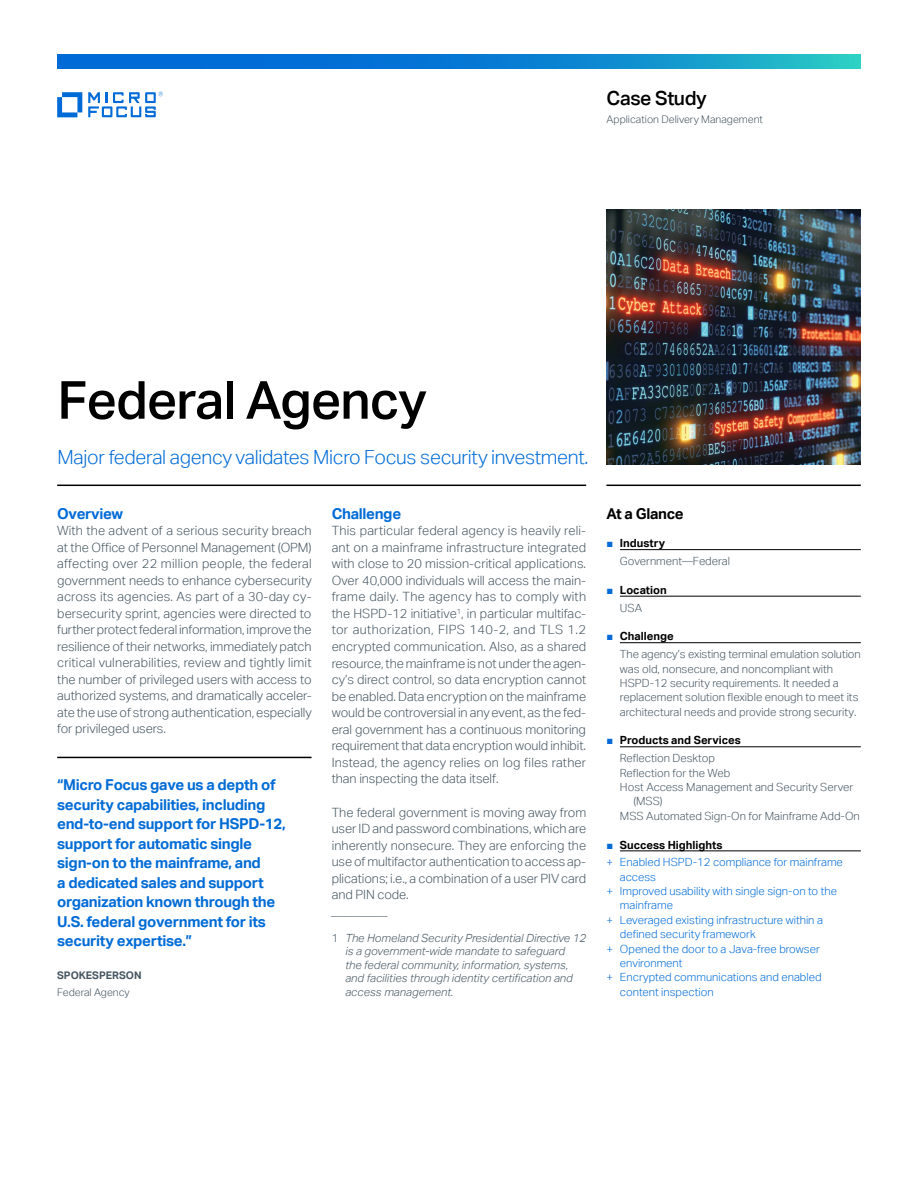
<style>
.page{position:relative;width:918px;height:1188px;background:#fff}
.page>*{position:absolute;margin:0;border:0;box-sizing:border-box;transform-origin:0 0}
.headline_35_38{font:500 52.5px "Aktiv Grotesk";letter-spacing:-.02em;color:#000}
.intro1_13_16-light_b{font:300 19.5px "Aktiv Grotesk";letter-spacing:-.015em;color:#006bd6}
.collateral_name_13_1{font:500 19.5px "Aktiv Grotesk";letter-spacing:-.02em;color:#000}
.pull_quote_10_13-blu{font:700 15px/19.5px "Aktiv Grotesk";letter-spacing:-.02em;color:#006bd6}
.subhead_10_13-blue{font:700 15px "Aktiv Grotesk";letter-spacing:-.02em;color:#006bd6}
.subhead_10_13{font:700 15px "Aktiv Grotesk";letter-spacing:-.02em;color:#000}
.body_8_5_11-grey{font:300 12.75px/16.5px "Aktiv Grotesk";letter-spacing:-.005em;color:#455560;text-align:justify}
.caption_7_5_9_5_inde{font:300 11.25px/14.4px "Aktiv Grotesk";color:#455560}
.t1{font:300 11.25px/14.4px "Aktiv Grotesk";color:#006bd6}
.Footnote_italic_7_5{font:italic 300 11.25px/13.5px "Aktiv Grotesk";letter-spacing:.005em;color:#455560}
.t2{font:700 11.25px "Aktiv Grotesk";color:#000}
.caption_7_9_5-grey{font:300 10.5px "Aktiv Grotesk";color:#455560}
.quote_title_7_11-gre{font:300 10.5px "Aktiv Grotesk";color:#455560}
.quote_name_caps_7_11{font:700 10.5px "Aktiv Grotesk";color:#455560}
.s1{font-style:normal}
.s2{font-family:"Arial";font-weight:400;color:#006bd6}
</style>
<div class="page">
<hr style="left:57px;top:485px;width:529px;height:1px;background:#000">
<hr style="left:606px;top:485px;width:255px;height:1px;background:#000">
<hr style="left:620px;top:549px;width:241px;height:1px;background:#000">
<hr style="left:620px;top:596px;width:241px;height:1px;background:#000">
<hr style="left:620px;top:642px;width:241px;height:1px;background:#000">
<hr style="left:620px;top:747px;width:241px;height:1px;background:#000">
<hr style="left:620px;top:851px;width:241px;height:1px;background:#000">
<hr style="left:57px;top:757px;width:255px;height:1px;background:#000">
<svg style="left:57px;top:92px;width:25px;height:25px"></svg>
<svg style="left:88px;top:92px;width:75px;height:25px"></svg>
<svg style="left:57px;top:54px;width:804px;height:15px"></svg>
<img style="left:606px;top:210px;width:255px;height:254px">
<p class="collateral_name_13_1" style="left:607px;top:86px;width:102px">Case Study</p>
<p class="caption_7_9_5-grey" style="left:607px;top:113px;width:158px">Application Delivery Management</p>
<p class="headline_35_38" style="left:57px;top:368px;width:371px">Federal Agency</p>
<p class="intro1_13_16-light_b" style="left:58px;top:446px;width:532px">Major federal agency validates Micro Focus security investment.</p>
<p class="subhead_10_13-blue" style="left:57px;top:504px;width:67px">Overview</p>
<p class="body_8_5_11-grey" style="left:57px;top:522px;width:256px">With the advent of a serious security breach at the Office of Personnel Management (OPM) affecting over 22 million people, the federal government needs to enhance cybersecurity across its agencies. As part of a 30-day cy&shy;bersecurity sprint, agencies were directed to further protect federal information, improve the resilience of their networks, immediately patch critical vulnerabilities, review and tightly limit the number of privileged users with access to authorized systems, and dramatically acceler&shy;ate the use of strong authentication, especially for privileged users.</p>
<p class="pull_quote_10_13-blu" style="left:57px;top:775px;width:230px">“Micro Focus gave us a depth of security capabilities, including end-to-end support for HSPD-12, support for automatic single sign-on to the mainframe, and<br>a dedicated sales and support organization known through the<br>U.S. federal government for its security expertise.”</p>
<p class="quote_name_caps_7_11" style="left:57px;top:969px;width:86px">SPOKESPERSON</p>
<p class="quote_title_7_11-gre" style="left:57px;top:986px;width:74px">Federal Agency</p>
<p class="subhead_10_13-blue" style="left:332px;top:504px;width:71px">Challenge</p>
<p class="body_8_5_11-grey" style="left:332px;top:522px;width:256px">This particular federal agency is heavily reli&shy;ant on a mainframe infrastructure integrated with close to 20 mission-critical applications.<br>Over 40,000 individuals will access the main&shy;frame daily. The agency has to comply with the HSPD-12 initiative<sup>1</sup>, in particular multifac&shy;tor authorization, FIPS 140-2, and TLS 1.2 encrypted communication. Also, as a shared resource, the mainframe is not under the agen&shy;cy’s direct control, so data encryption cannot be enabled. Data encryption on the mainframe would be controversial in any event, as the fed&shy;eral government has a continuous monitoring requirement that data encryption would inhibit.<br>Instead, the agency relies on log files rather than inspecting the data itself.</p>
<p class="body_8_5_11-grey" style="left:332px;top:804px;width:256px">The federal government is moving away from user ID and password combinations, which are inherently nonsecure. They are enforcing the use of multifactor authentication to access ap&shy;plications; i.e., a combination of a user PIV card and PIN code.</p>
<p class="Footnote_italic_7_5" style="left:332px;top:904px;width:58px">__________</p>
<p class="Footnote_italic_7_5" style="left:345px;top:931px;width:242px;text-indent:-14px"><span class="s1">1</span> The Homeland Security Presidential Directive 12 is a government-wide mandate to safeguard<br>the federal community, information, systems, and facilities through identity certification and access management.</p>
<p class="subhead_10_13" style="left:606px;top:504px;width:79px">At a Glance</p>
<p class="t2" style="left:606px;top:536px;width:60px"><span class="s2">■</span> Industry</p>
<p class="caption_7_5_9_5_inde" style="left:620px;top:554px;width:112px">Government—Federal</p>
<p class="t2" style="left:606px;top:583px;width:62px"><span class="s2">■</span> Location</p>
<p class="caption_7_5_9_5_inde" style="left:620px;top:600px;width:24px">USA</p>
<p class="t2" style="left:606px;top:629px;width:69px"><span class="s2">■</span> Challenge</p>
<p class="caption_7_5_9_5_inde" style="left:620px;top:647px;width:242px">The agency’s existing terminal emulation solution was old, nonsecure, and noncompliant with HSPD-12 security requirements. It needed a replacement solution flexible enough to meet its architectural needs and provide strong security.</p>
<p class="t2" style="left:606px;top:733px;width:136px"><span class="s2">■</span> Products and Services</p>
<p class="caption_7_5_9_5_inde" style="left:620px;top:751px;width:96px">Reflection Desktop</p>
<p class="caption_7_5_9_5_inde" style="left:620px;top:765px;width:112px">Reflection for the Web</p>
<p class="caption_7_5_9_5_inde" style="left:633px;top:780px;width:221px;text-indent:-14px">Host Access Management and Security Server (MSS)</p>
<p class="caption_7_5_9_5_inde" style="left:620px;top:809px;width:241px">MSS Automated Sign-On for Mainframe Add-On</p>
<p class="t2" style="left:606px;top:838px;width:118px"><span class="s2">■</span> Success Highlights</p>
<p class="t1" style="left:620px;top:855px;width:224px;text-indent:-14px">+ Enabled HSPD-12 compliance for mainframe access</p>
<p class="t1" style="left:620px;top:884px;width:219px;text-indent:-14px">+ Improved usability with single sign-on to the mainframe</p>
<p class="t1" style="left:620px;top:913px;width:205px;text-indent:-14px">+ Leveraged existing infrastructure within a defined security framework</p>
<p class="t1" style="left:620px;top:941px;width:201px;text-indent:-14px">+ Opened the door to a Java-free browser environment</p>
<p class="t1" style="left:620px;top:970px;width:203px;text-indent:-14px">+ Encrypted communications and enabled content inspection</p>
</div>
